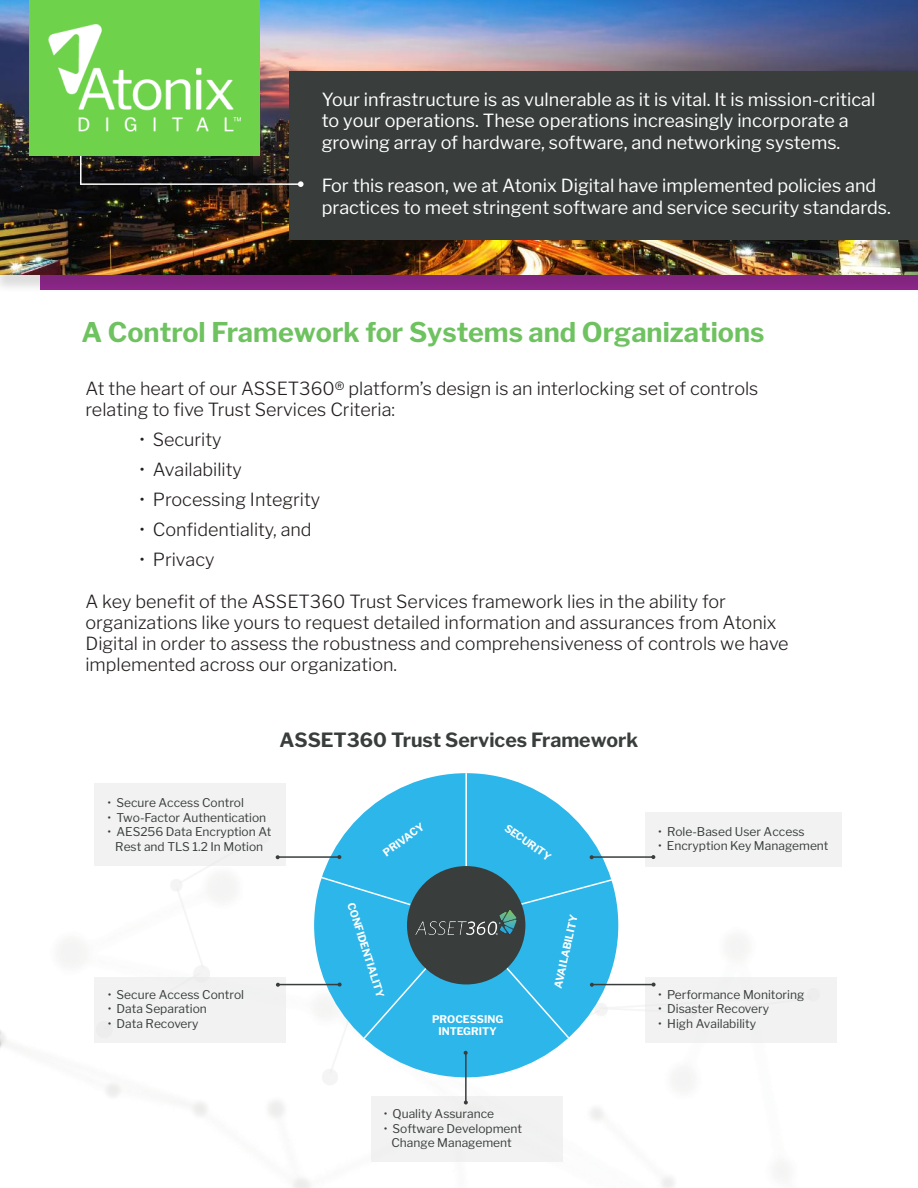
<style>
.page{position:relative;width:918px;height:1188px;background:#fff}
.page>*{position:absolute;margin:0;border:0;box-sizing:border-box;transform-origin:0 0}
.t1{font:700 27px "Libre Franklin";color:#6fc260}
.t2{font:700 19.5px "Libre Franklin";color:#393e3d}
.t3{font:300 18px/21px "Libre Franklin";color:#241f1f}
.t4{font:18px/21.6px "Libre Franklin";color:#fff}
.t5{font:12px/14.4px "Libre Franklin";color:#393e3d;text-align:center}
.t6{font:700 10.5px/12.6px "Libre Franklin";color:#fff;text-align:center}
</style>
<div class="page">
<img style="left:0;top:833px;width:787px;height:355px">
<div style="left:0;top:2px;width:918px;height:292px;background:#241f1f;opacity:.15"></div>
<img style="left:0;top:0;width:918px;height:275px">
<div style="left:289px;top:71px;width:629px;height:168px;background:#393e3d"></div>
<hr style="left:80px;top:98px;width:2px;height:87px;background:#fff">
<hr style="left:81px;top:183px;width:218px;height:2px;background:#fff">
<svg style="left:298px;top:181px;width:6px;height:6px"></svg>
<div style="left:29px;top:0;width:231px;height:155px;background:#6ed34b"></div>
<img style="left:49px;top:24px;width:191px;height:108px">
<div style="left:314px;top:773px;width:304px;height:304px;background:#2db6e9;border-radius:50%"></div>
<hr style="left:465px;top:773px;width:2px;height:93px;background:#fff">
<svg style="left:313px;top:874px;width:85px;height:33px"></svg>
<svg style="left:362px;top:963px;width:70px;height:78px"></svg>
<svg style="left:515px;top:878px;width:99px;height:25px"></svg>
<svg style="left:505px;top:966px;width:70px;height:78px"></svg>
<div style="left:407px;top:866px;width:118px;height:118px;background:#393e3d;border-radius:59px"></div>
<img style="left:398px;top:894px;width:133px;height:64px">
<div style="left:94px;top:784px;width:192px;height:82px;background:#f2f2f2"></div>
<div style="left:95px;top:977px;width:191px;height:66px;background:#f2f2f2"></div>
<div style="left:371px;top:1096px;width:191px;height:66px;background:#f2f2f2"></div>
<div style="left:645px;top:812px;width:196px;height:55px;background:#f2f2f2"></div>
<div style="left:645px;top:977px;width:192px;height:66px;background:#f2f2f2"></div>
<hr style="left:278px;top:856px;width:61px;height:2px;background:#393e3d">
<hr style="left:592px;top:856px;width:61px;height:2px;background:#393e3d">
<svg style="left:276px;top:983px;width:4px;height:4px"></svg>
<svg style="left:338px;top:983px;width:4px;height:4px"></svg>
<hr style="left:278px;top:984px;width:62px;height:1px;background:#393e3d">
<svg style="left:590px;top:983px;width:4px;height:4px"></svg>
<svg style="left:652px;top:983px;width:4px;height:4px"></svg>
<hr style="left:592px;top:984px;width:62px;height:1px;background:#393e3d">
<svg style="left:464px;top:1100px;width:4px;height:5px"></svg>
<hr style="left:465px;top:1053px;width:2px;height:50px;background:#393e3d">
<p class="t4" style="left:322px;top:88px;width:555px">Your infrastructure is as vulnerable as it is vital. It is mission-critical to your operations. These operations increasingly incorporate a growing array of hardware, software, and networking systems.</p>
<p class="t4" style="left:322px;top:175px;width:571px">For this reason, we at Atonix Digital have implemented policies and practices to meet stringent software and service security standards.</p>
<h1 class="t1" style="left:82px;top:316px;width:684px">A Control Framework for Systems and Organizations</h1>
<p class="t3" style="left:85px;top:378px;width:674px">At the heart of our ASSET360® platform’s design is an interlocking set of controls relating to five Trust Services Criteria:</p>
<p class="t3" style="left:139px;top:429px;width:84px">• Security</p>
<p class="t3" style="left:139px;top:459px;width:104px">• Availability</p>
<p class="t3" style="left:139px;top:489px;width:182px">• Processing Integrity</p>
<p class="t3" style="left:139px;top:519px;width:174px">• Confidentiality, and</p>
<p class="t3" style="left:139px;top:549px;width:77px">• Privacy</p>
<p class="t3" style="left:85px;top:591px;width:705px">A key benefit of the ASSET360 Trust Services framework lies in the ability for organizations like yours to request detailed information and assurances from Atonix Digital in order to assess the robustness and comprehensiveness of controls we have implemented across our organization.</p>
<p class="t2" style="left:280px;top:728px;width:360px">ASSET360 Trust Services Framework</p>
<p class="t5" style="left:108px;top:796px;width:138px">• Secure Access Control</p>
<p class="t5" style="left:108px;top:810px;width:160px">• Two-Factor Authentication</p>
<p class="t5" style="left:108px;top:825px;width:165px">• AES256 Data Encryption At<br>Rest and TLS 1.2 In Motion</p>
<p class="t5" style="left:108px;top:987px;width:138px">• Secure Access Control</p>
<p class="t5" style="left:108px;top:1002px;width:101px">• Data Separation</p>
<p class="t5" style="left:108px;top:1016px;width:92px">• Data Recovery</p>
<p class="t6" style="left:381px;top:848px;width:49px;rotate:-36deg">PRIVACY</p>
<p class="t6" style="left:509px;top:821px;width:56px;rotate:35deg">SECURITY</p>
<p class="t6" style="left:357px;top:901px;width:101px;rotate:73deg">CONFIDENTIALITY</p>
<p class="t6" style="left:432px;top:1013px;width:73px">PROCESSING<br>INTEGRITY</p>
<p class="t6" style="left:551px;top:987px;width:77px;rotate:-77deg">AVAILABILITY</p>
<p class="t5" style="left:658px;top:824px;width:148px">• Role-Based User Access</p>
<p class="t5" style="left:658px;top:838px;width:172px">• Encryption Key Management</p>
<p class="t5" style="left:658px;top:987px;width:148px">• Performance Monitoring</p>
<p class="t5" style="left:658px;top:1002px;width:112px">• Disaster Recovery</p>
<p class="t5" style="left:658px;top:1016px;width:99px">• High Availability</p>
<p class="t5" style="left:384px;top:1107px;width:112px">• Quality Assurance</p>
<p class="t5" style="left:384px;top:1121px;width:140px">• Software Development<br>Change Management</p>
</div>
